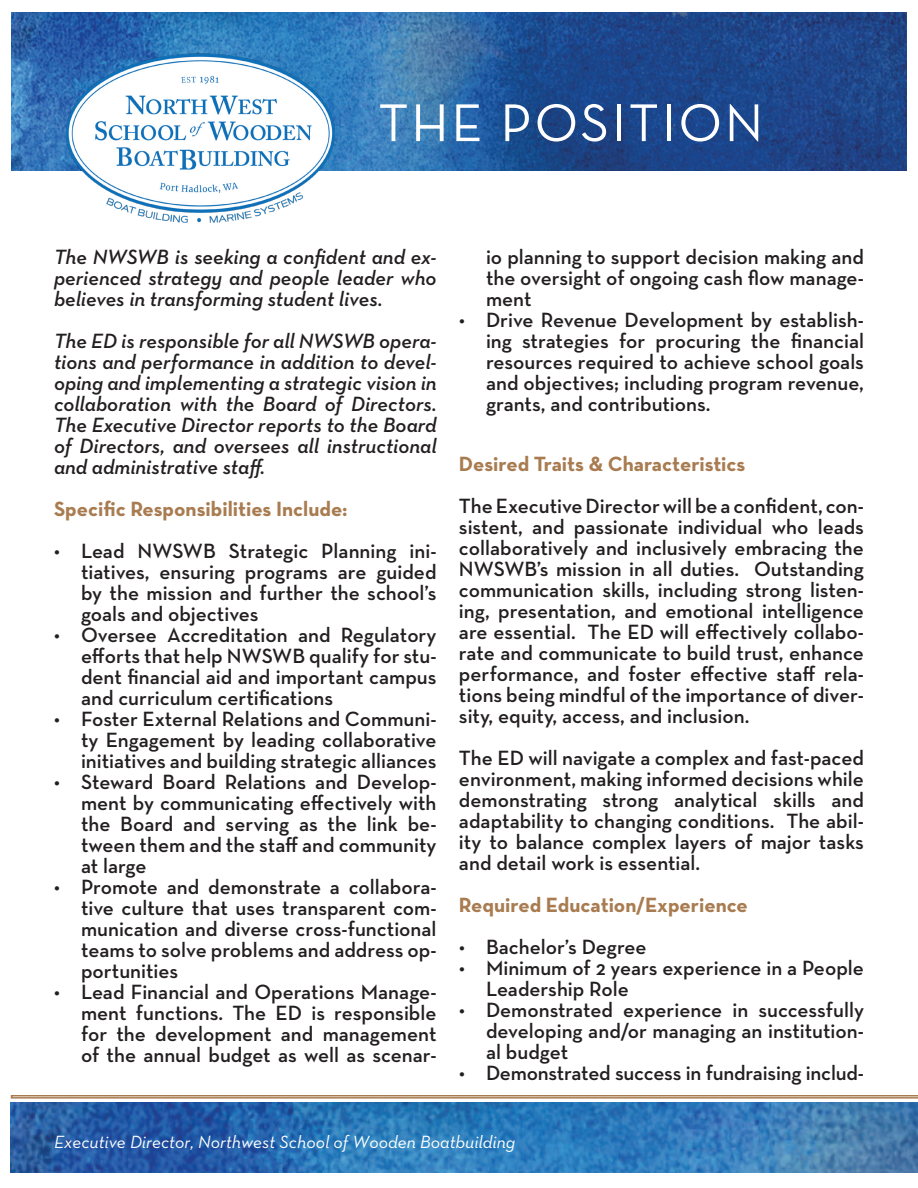
<style>
.page{position:relative;width:918px;height:1188px;background:#fff}
.page>*{position:absolute;margin:0;border:0;box-sizing:border-box;transform-origin:0 0}
.t1{font:54px "Neutraface Text";letter-spacing:.05em;color:#fff}
.t2{font:600 21px/21px "Neutraface Text";color:#231f20;text-align:justify}
.t3{font:italic 600 21px/21px "Neutraface Text";color:#231f20;text-align:justify}
.t4{font:700 21px "Neutraface Text";color:#a87c50}
.t5{font:italic 18px "Neutraface Text";color:#fff}
</style>
<div class="page">
<img style="left:11px;top:13px;width:896px;height:158px">
<img style="left:44px;top:40px;width:315px;height:183px">
<img style="left:11px;top:1102px;width:907px;height:70px">
<svg style="left:11px;top:1095px;width:907px;height:4px;background:#bd9c7b"></svg>
<p class="t1" style="left:378px;top:89px;width:386px">THE POSITION</p>
<p class="t3" style="left:54px;top:246px;width:384px">The NWSWB is seeking a confident and ex&shy;perienced strategy and people leader who believes in transforming student lives.</p>
<p class="t3" style="left:54px;top:330px;width:384px">The ED is responsible for all NWSWB opera&shy;tions and performance in addition to devel&shy;oping and implementing a strategic vision in collaboration with the Board of Directors.<br>The Executive Director reports to the Board of Directors, and oversees all instructional and administrative staff.</p>
<p class="t4" style="left:54px;top:495px;width:295px">Specific Responsibilities Include:</p>
<p class="t2" style="left:81px;top:540px;width:357px;text-indent:-27px">• Lead NWSWB Strategic Planning ini&shy;tiatives, ensuring programs are guided by the mission and further the school’s goals and objectives</p>
<p class="t2" style="left:81px;top:624px;width:357px;text-indent:-27px">• Oversee Accreditation and Regulatory efforts that help NWSWB qualify for stu&shy;dent financial aid and important campus and curriculum certifications</p>
<p class="t2" style="left:81px;top:708px;width:357px;text-indent:-27px">• Foster External Relations and Communi&shy;ty Engagement by leading collaborative initiatives and building strategic alliances</p>
<p class="t2" style="left:81px;top:771px;width:357px;text-indent:-27px">• Steward Board Relations and Develop&shy;ment by communicating effectively with the Board and serving as the link be&shy;tween them and the staff and community at large</p>
<p class="t2" style="left:81px;top:876px;width:357px;text-indent:-27px">• Promote and demonstrate a collabora&shy;tive culture that uses transparent com&shy;munication and diverse cross-functional teams to solve problems and address op&shy;portunities</p>
<p class="t2" style="left:81px;top:981px;width:357px;text-indent:-27px">• Lead Financial and Operations Manage&shy;ment functions. The ED is responsible for the development and management of the annual budget as well as scenar-</p>
<p class="t2" style="left:486px;top:246px;width:380px">io planning to support decision making and the oversight of ongoing cash flow manage&shy;ment</p>
<p class="t2" style="left:486px;top:309px;width:380px;text-indent:-27px">• Drive Revenue Development by establish&shy;ing strategies for procuring the financial resources required to achieve school goals and objectives; including program revenue, grants, and contributions.</p>
<p class="t4" style="left:459px;top:450px;width:288px">Desired Traits &amp; Characteristics</p>
<p class="t2" style="left:459px;top:495px;width:407px">The Executive Director will be a confident, con&shy;sistent, and passionate individual who leads collaboratively and inclusively embracing the NWSWB’s mission in all duties. Outstanding communication skills, including strong listen&shy;ing, presentation, and emotional intelligence are essential. The ED will effectively collabo&shy;rate and communicate to build trust, enhance performance, and foster effective staff rela&shy;tions being mindful of the importance of diver&shy;sity, equity, access, and inclusion.</p>
<p class="t2" style="left:459px;top:747px;width:407px">The ED will navigate a complex and fast-paced environment, making informed decisions while demonstrating strong analytical skills and adaptability to changing conditions. The abil&shy;ity to balance complex layers of major tasks and detail work is essential.</p>
<p class="t4" style="left:459px;top:891px;width:290px">Required Education/Experience</p>
<p class="t2" style="left:459px;top:936px;width:189px">• Bachelor’s Degree</p>
<p class="t2" style="left:486px;top:957px;width:379px;text-indent:-27px">• Minimum of 2 years experience in a People<br>Leadership Role</p>
<p class="t2" style="left:486px;top:999px;width:379px;text-indent:-27px">• Demonstrated experience in successfully developing and/or managing an institution&shy;al budget</p>
<p class="t2" style="left:459px;top:1062px;width:406px">• Demonstrated success in fundraising includ-</p>
<p class="t5" style="left:54px;top:1131px;width:463px">Executive Director, Northwest School of Wooden Boatbuilding</p>
</div>
